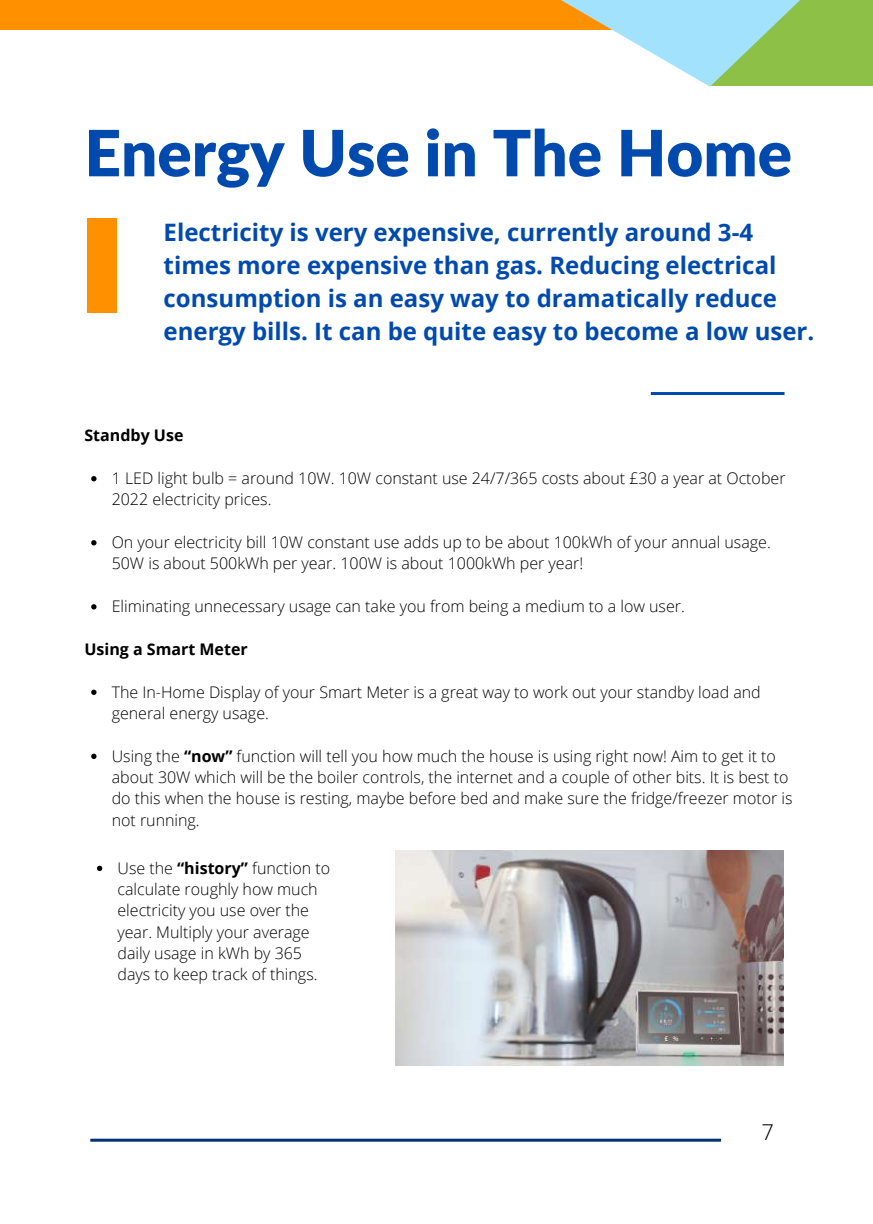
<style>
.page{position:relative;width:873px;height:1224px;background:#fff}
.page>*{position:absolute;margin:0;border:0;box-sizing:border-box;transform-origin:0 0}
.t1{font:900 63.8px "Lato";color:#004aad}
.t2{font:700 24px/33px "Open Sans";color:#004aad}
.t3{font:300 21.8px "Open Sans";color:#000}
.t4{font:300 16px/21.4px "Open Sans";color:#000}
.t5{font:700 16px "Open Sans";color:#000}
.s1{font-weight:700}
</style>
<div class="page">
<div style="left:87px;top:218px;width:30px;height:94px;background:#ff9100"></div>
<hr style="left:651px;top:392px;width:134px;height:3px;background:#004aad">
<svg style="left:91px;top:476px;width:6px;height:5px"></svg>
<svg style="left:91px;top:540px;width:6px;height:5px"></svg>
<svg style="left:91px;top:604px;width:6px;height:6px"></svg>
<svg style="left:91px;top:690px;width:6px;height:5px"></svg>
<svg style="left:91px;top:754px;width:6px;height:5px"></svg>
<hr style="left:90px;top:1139px;width:631px;height:3px;background:#003172">
<div style="left:0;top:0;width:683px;height:30px;background:#ff9100"></div>
<svg style="left:561px;top:0;width:150px;height:87px"></svg>
<svg style="left:710px;top:0;width:163px;height:86px;background:#92c978"></svg>
<img style="left:395px;top:851px;width:389px;height:215px">
<svg style="left:97px;top:866px;width:5px;height:5px"></svg>
<h1 class="t1" style="left:85px;top:113px;width:709px">Energy Use in The Home</h1>
<h2 class="t2" style="left:164px;top:215px;width:652px">Electricity is very expensive, currently around 3-4 times more expensive than gas. Reducing electrical consumption is an easy way to dramatically reduce energy bills. It can be quite easy to become a low user.</h2>
<p class="t5" style="left:85px;top:424px;width:100px">Standby Use</p>
<p class="t4" style="left:112px;top:467px;width:675px">1 LED light bulb = around 10W. 10W constant use 24/7/365 costs about £30 a year at October<br>2022 electricity prices.</p>
<p class="t4" style="left:112px;top:531px;width:661px">On your electricity bill 10W constant use adds up to be about 100kWh of your annual usage.<br>50W is about 500kWh per year. 100W is about 1000kWh per year!</p>
<p class="t4" style="left:112px;top:595px;width:575px">Eliminating unnecessary usage can take you from being a medium to a low user.</p>
<p class="t5" style="left:85px;top:638px;width:165px">Using a Smart Meter</p>
<p class="t4" style="left:112px;top:681px;width:651px">The In-Home Display of your Smart Meter is a great way to work out your standby load and general energy usage.</p>
<p class="t4" style="left:112px;top:745px;width:682px">Using the <span class="s1">“now”</span> function will tell you how much the house is using right now! Aim to get it to about 30W which will be the boiler controls, the internet and a couple of other bits. It is best to do this when the house is resting, maybe before bed and make sure the fridge/freezer motor is not running.</p>
<p class="t4" style="left:118px;top:857px;width:214px">Use the <span class="s1">“history”</span> function to calculate roughly how much electricity you use over the year. Multiply your average daily usage in kWh by 365 days to keep track of things.</p>
<h3 class="t3" style="left:762px;top:1117px;width:14px">7</h3>
</div>
